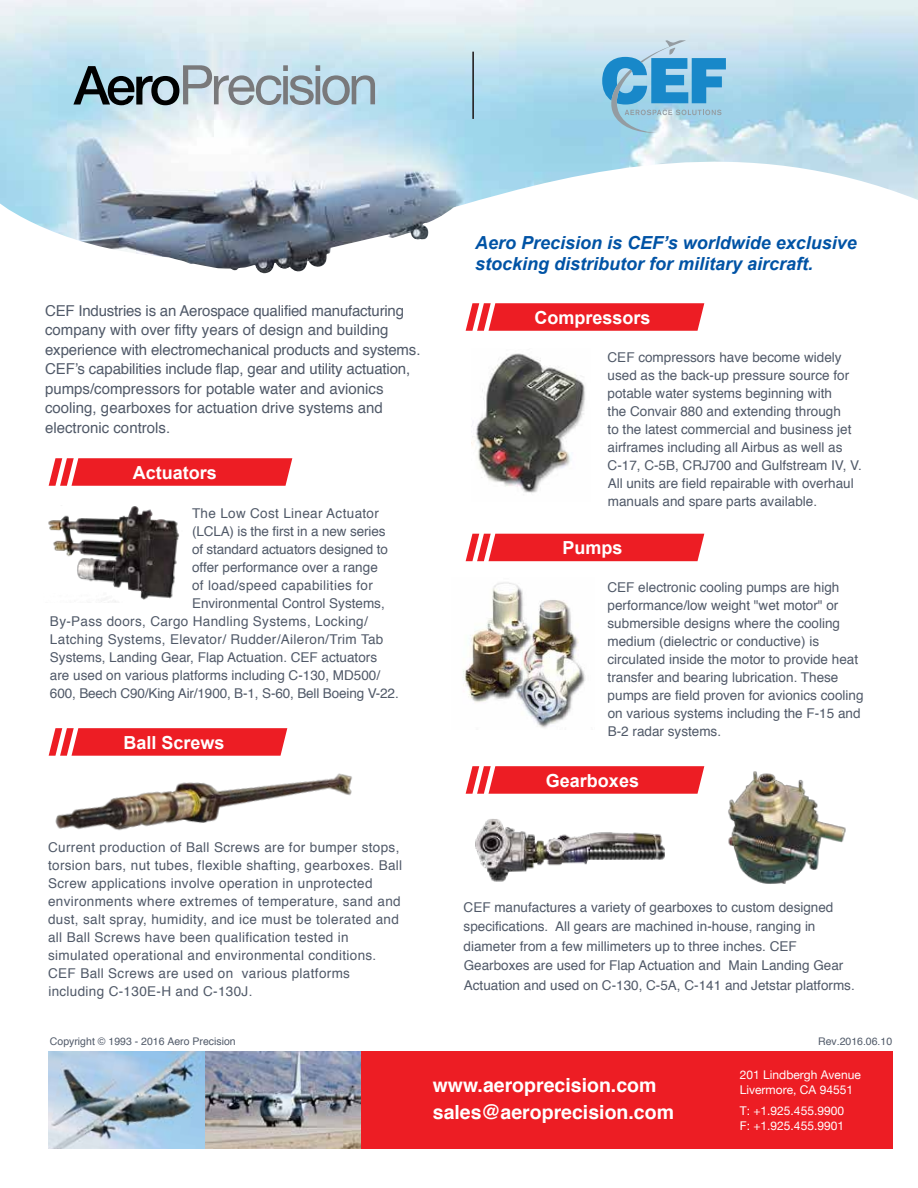
<style>
.page{position:relative;width:918px;height:1188px;background:#fff}
.page>*{position:absolute;margin:0;border:0;box-sizing:border-box;transform-origin:0 0}
.t1{font:700 19.5px/27px "Helvetica";color:#fff}
.t2{font:italic 700 18px/21px "Arial";color:#0053a5}
.t3{font:700 18px "Arial";color:#fff}
.t4{font:15px/19.5px "Helvetica";letter-spacing:-.01em;color:#505968}
.t5{font:13.5px/18px "Helvetica";color:#505968}
.t6{font:13.5px/18px "Helvetica";letter-spacing:.025em;color:#505968}
.t7{font:12px/15px "Helvetica Neue";color:#fff}
.t8{font:10.5px "Helvetica";color:#515a69}
</style>
<div class="page">
<hr style="left:472px;top:52px;width:2px;height:67px;background:#231f20">
<svg style="left:0;top:131px;width:918px;height:328px"></svg>
<svg style="left:73px;top:65px;width:302px;height:40px;background:#9badb6"></svg>
<div style="left:361px;top:1052px;width:531px;height:97px;background:#ed1d24"></div>
<img style="left:472px;top:348px;width:118px;height:145px">
<img style="left:49px;top:1052px;width:312px;height:97px">
<svg style="left:49px;top:458px;width:243px;height:28px;background:#ee2e35"></svg>
<svg style="left:466px;top:303px;width:238px;height:28px;background:#ee2f35"></svg>
<svg style="left:49px;top:728px;width:238px;height:28px"></svg>
<svg style="left:466px;top:534px;width:238px;height:27px;background:#ee2b32"></svg>
<img style="left:48px;top:506px;width:132px;height:96px">
<img style="left:51px;top:730px;width:301px;height:101px">
<img style="left:463px;top:582px;width:122px;height:146px">
<svg style="left:466px;top:766px;width:238px;height:28px;background:#ee2f35"></svg>
<img style="left:728px;top:771px;width:118px;height:113px">
<img style="left:475px;top:819px;width:190px;height:63px">
<svg style="left:602px;top:40px;width:124px;height:93px;background:#83bedd"></svg>
<p class="t4" style="left:45px;top:301px;width:377px">CEF Industries is an Aerospace qualified manufacturing company with over fifty years of design and building experience with electromechanical products and systems.<br>CEF’s capabilities include flap, gear and utility actuation, pumps/compressors for potable water and avionics cooling, gearboxes for actuation drive systems and electronic controls.</p>
<h2 class="t3" style="left:133px;top:460px;width:86px">Actuators</h2>
<p class="t6" style="left:192px;top:505px;width:188px">The Low Cost Linear Actuator</p>
<p class="t5" style="left:192px;top:523px;width:195px">(LCLA) is the first in a new series</p>
<p class="t5" style="left:192px;top:541px;width:198px">of standard actuators designed to</p>
<p class="t5" style="left:192px;top:559px;width:187px">offer performance over a range</p>
<p class="t6" style="left:192px;top:577px;width:182px">of load/speed capabilities for</p>
<p class="t5" style="left:192px;top:595px;width:194px">Environmental Control Systems,</p>
<p class="t6" style="left:50px;top:613px;width:319px">By-Pass doors, Cargo Handling Systems, Locking/</p>
<p class="t6" style="left:50px;top:631px;width:335px">Latching Systems, Elevator/ Rudder/Aileron/Trim Tab</p>
<p class="t5" style="left:50px;top:649px;width:329px">Systems, Landing Gear, Flap Actuation. CEF actuators</p>
<p class="t5" style="left:50px;top:667px;width:332px">are used on various platforms including C-130, MD500/</p>
<p class="t5" style="left:50px;top:685px;width:350px">600, Beech C90/King Air/1900, B-1, S-60, Bell Boeing V-22.</p>
<h2 class="t3" style="left:123px;top:730px;width:103px">Ball Screws</h2>
<p class="t6" style="left:48px;top:839px;width:356px">Current production of Ball Screws are for bumper stops, torsion bars, nut tubes, flexible shafting, gearboxes. Ball Screw applications involve operation in unprotected environments where extremes of temperature, sand and dust, salt spray, humidity, and ice must be tolerated and all Ball Screws have been qualification tested in simulated operational and environmental conditions.<br>CEF Ball Screws are used on various platforms including C-130E-H and C-130J.</p>
<h2 class="t2" style="left:475px;top:232px;width:383px">Aero Precision is CEF’s worldwide exclusive stocking distributor for military aircraft.</h2>
<h2 class="t3" style="left:534px;top:305px;width:118px">Compressors</h2>
<p class="t5" style="left:608px;top:349px;width:256px">CEF compressors have become widely used as the back-up pressure source for potable water systems beginning with<br>the Convair 880 and extending through<br>to the latest commercial and business jet airframes including all Airbus as well as C-17, C-5B, CRJ700 and Gulfstream IV, V.<br>All units are field repairable with overhaul manuals and spare parts available.</p>
<h2 class="t3" style="left:562px;top:536px;width:62px">Pumps</h2>
<p class="t5" style="left:608px;top:579px;width:257px">CEF electronic cooling pumps are high performance/low weight "wet motor" or submersible designs where the cooling medium (dielectric or conductive) is circulated inside the motor to provide heat transfer and bearing lubrication. These pumps are field proven for avionics cooling on various systems including the F-15 and B-2 radar systems.</p>
<h2 class="t3" style="left:546px;top:768px;width:95px">Gearboxes</h2>
<p class="t5" style="left:464px;top:898px;width:393px;line-height:19.5px">CEF manufactures a variety of gearboxes to custom designed specifications. All gears are machined in-house, ranging in diameter from a few millimeters up to three inches. CEF Gearboxes are used for Flap Actuation and Main Landing Gear Actuation and used on C-130, C-5A, C-141 and Jetstar platforms.</p>
<p class="t8" style="left:50px;top:1033px;width:187px">Copyright © 1993 - 2016 Aero Precision</p>
<p class="t8" style="left:818px;top:1033px;width:76px">Rev.2016.06.10</p>
<h1 class="t1" style="left:433px;top:1072px;width:243px">www.aeroprecision.com sales@aeroprecision.com</h1>
<p class="t7" style="left:740px;top:1068px;width:122px">201 Lindbergh Avenue<br>Livermore, CA 94551</p>
<p class="t7" style="left:740px;top:1104px;width:106px">T: +1.925.455.9900<br>F: +1.925.455.9901</p>
</div>
